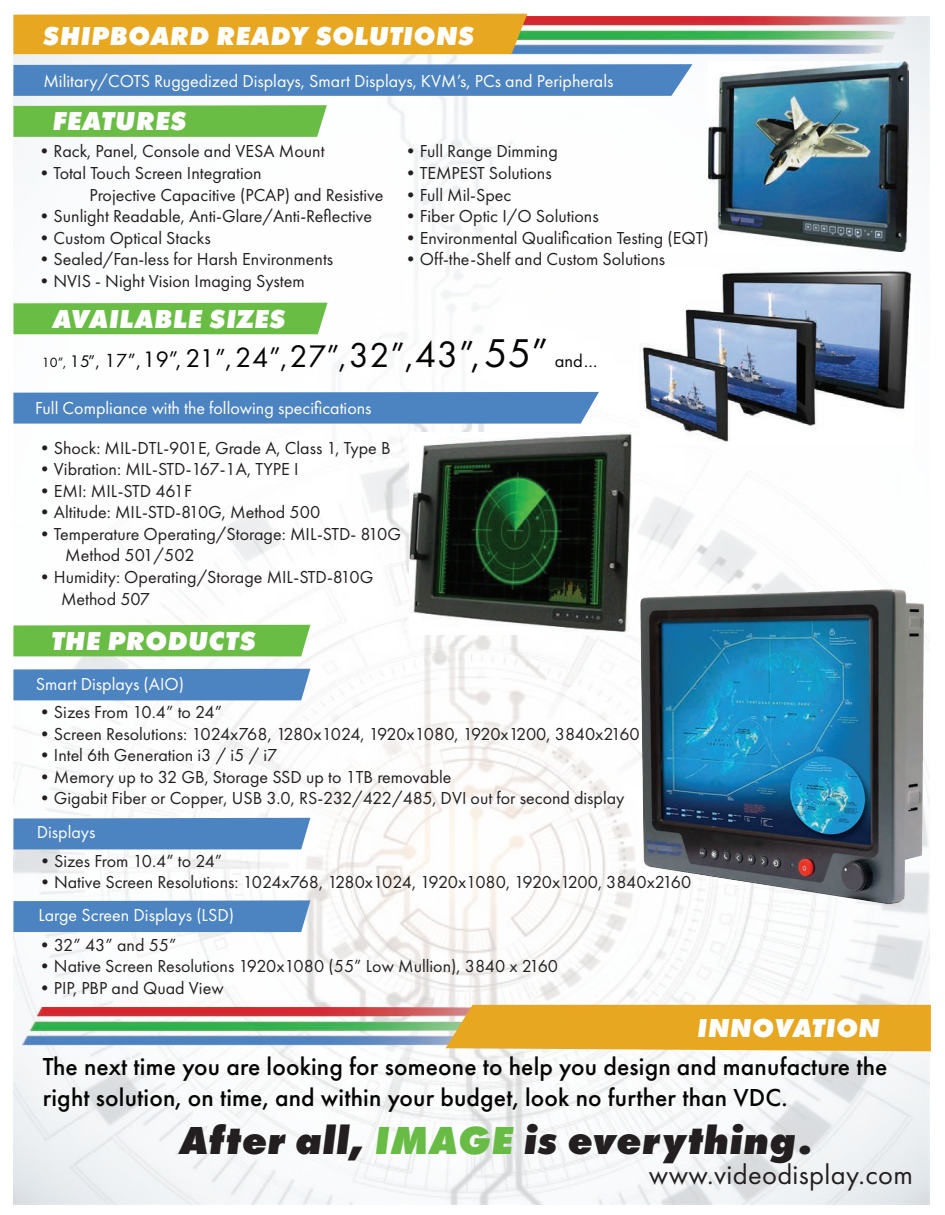
<style>
.page{position:relative;width:945px;height:1215px;background:#fff}
.page>*{position:absolute;margin:0;border:0;box-sizing:border-box;transform-origin:0 0}
.t1{font:italic 800 40.5px "Futura PT";letter-spacing:.015em;color:#231f20}
.t2{font:28.5px "Futura PT";letter-spacing:.015em;color:#231f20}
.t3{font:italic 800 27px "Futura PT";letter-spacing:.015em;color:#fff}
.t4{font:500 25.5px/30.6px "Futura PT";letter-spacing:.005em;color:#040503}
.t5{font:18.45px "Futura PT";color:#040503}
.t6{font:18px/21.6px "Futura PT";color:#231f20}
.t7{font:18px "Futura PT";color:#fff}
.t8{font:13.95px "Futura PT";color:#040503}
.s1{font-size:17.4px}
.s2{font-size:19.65px}
.s3{font-size:23.1px}
.s4{font-size:26.55px}
.s5{font-size:28.95px}
.s6{font-size:32.4px}
.s7{font-size:35.85px}
.s8{font-size:38.25px}
.s9{font-size:41.7px}
.s10{color:#68bc45}
</style>
<div class="page">
<img style="left:14px;top:17px;width:916px;height:1188px">
<img style="left:22px;top:1008px;width:424px;height:38px">
<div style="left:446px;top:1005px;width:485px;height:46px;background:#e7a721"></div>
<img style="left:527px;top:16px;width:381px;height:38px">
<div style="left:13px;top:900px;width:297px;height:32px;background:#4c83c1"></div>
<div style="left:13px;top:818px;width:297px;height:31px;background:#4c83c1"></div>
<div style="left:13px;top:669px;width:297px;height:31px;background:#4c83c1"></div>
<div style="left:13px;top:625px;width:297px;height:31px;background:#69bd45"></div>
<svg style="left:13px;top:392px;width:586px;height:32px;background:#5287c3"></svg>
<div style="left:13px;top:303px;width:315px;height:31px;background:#69bd45"></div>
<svg style="left:13px;top:105px;width:314px;height:32px;background:#6ebf4c"></svg>
<svg style="left:13px;top:64px;width:680px;height:32px;background:#5287c3"></svg>
<div style="left:14px;top:14px;width:513px;height:40px;background:#e7a721"></div>
<img style="left:586px;top:584px;width:344px;height:324px">
<img style="left:709px;top:62px;width:200px;height:189px">
<img style="left:640px;top:268px;width:274px;height:176px">
<img style="left:409px;top:433px;width:222px;height:202px">
<h3 class="t3" style="left:43px;top:19px;width:433px">SHIPBOARD READY SOLUTIONS</h3>
<p class="t7" style="left:43px;top:70px;width:572px">Military/COTS Ruggedized Displays, Smart Displays, KVM’s, PCs and Peripherals</p>
<h3 class="t3" style="left:52px;top:104px;width:136px">FEATURES</h3>
<p class="t6" style="left:36px;top:141px;width:291px">•Rack, Panel, Console and VESA Mount</p>
<p class="t6" style="left:90px;top:162px;width:295px;text-indent:-54px">•Total Touch Screen Integration<br>Projective Capacitive (PCAP) and Resistive</p>
<p class="t6" style="left:36px;top:205px;width:338px">•Sunlight Readable, Anti-Glare/Anti-Reflective</p>
<p class="t6" style="left:36px;top:227px;width:177px">•Custom Optical Stacks</p>
<p class="t6" style="left:36px;top:249px;width:299px">•Sealed/Fan-less for Harsh Environments</p>
<p class="t6" style="left:36px;top:270px;width:271px">•NVIS - Night Vision Imaging System</p>
<h3 class="t3" style="left:52px;top:301px;width:235px">AVAILABLE SIZES</h3>
<p class="t6" style="left:402px;top:141px;width:158px">•Full Range Dimming</p>
<p class="t6" style="left:402px;top:162px;width:151px">•TEMPEST Solutions</p>
<p class="t6" style="left:402px;top:184px;width:111px">•Full Mil-Spec</p>
<p class="t6" style="left:402px;top:205px;width:198px">•Fiber Optic I/O Solutions</p>
<p class="t6" style="left:402px;top:227px;width:309px">•Environmental Qualification Testing (EQT)</p>
<p class="t6" style="left:402px;top:249px;width:265px">•Off-the-Shelf and Custom Solutions</p>
<p class="t8" style="left:42px;top:354px;width:508px">10”, <span class="s1">15”,</span> <span class="s2">17”,</span><span class="s3">19”,</span> <span class="s4">21”,</span><span class="s5">24”,</span><span class="s6">27”,</span><span class="s7">32”,</span><span class="s8">43”,</span><span class="s9">55”</span></p>
<p class="t5" style="left:555px;top:350px;width:45px">and…</p>
<p class="t7" style="left:35px;top:397px;width:338px">Full Compliance with the following specifications</p>
<p class="t6" style="left:36px;top:437px;width:356px">•Shock: MIL-DTL-901E, Grade A, Class 1, Type B</p>
<p class="t6" style="left:36px;top:458px;width:264px">•Vibration: MIL-STD-167-1A, TYPE I</p>
<p class="t6" style="left:36px;top:480px;width:157px">•EMI: MIL-STD 461F</p>
<p class="t6" style="left:36px;top:501px;width:286px">•Altitude: MIL-STD-810G, Method 500</p>
<p class="t6" style="left:65px;top:523px;width:337px;text-indent:-29px">•Temperature Operating/Storage: MIL-STD- 810G<br>Method 501/502</p>
<p class="t6" style="left:61px;top:566px;width:314px;text-indent:-25px">•Humidity: Operating/Storage MIL-STD-810G<br>Method 507</p>
<h3 class="t3" style="left:51px;top:624px;width:206px">THE PRODUCTS</h3>
<p class="t7" style="left:36px;top:673px;width:150px">Smart Displays (AIO)</p>
<p class="t6" style="left:36px;top:701px;width:188px">•Sizes From 10.4” to 24”</p>
<p class="t6" style="left:36px;top:723px;width:605px">•Screen Resolutions: 1024x768, 1280x1024, 1920x1080, 1920x1200, 3840x2160</p>
<p class="t6" style="left:36px;top:744px;width:243px">•Intel 6th Generation i3 / i5 / i7</p>
<p class="t6" style="left:36px;top:766px;width:417px">•Memory up to 32 GB, Storage SSD up to 1TB removable</p>
<p class="t6" style="left:36px;top:788px;width:590px">•Gigabit Fiber or Copper, USB 3.0, RS-232/422/485, DVI out for second display</p>
<p class="t7" style="left:37px;top:821px;width:60px">Displays</p>
<p class="t6" style="left:36px;top:850px;width:188px">•Sizes From 10.4” to 24”</p>
<p class="t6" style="left:36px;top:871px;width:657px">•Native Screen Resolutions: 1024x768, 1280x1024, 1920x1080, 1920x1200, 3840x2160</p>
<p class="t7" style="left:38px;top:904px;width:197px">Large Screen Displays (LSD)</p>
<p class="t6" style="left:36px;top:934px;width:142px">•32” 43” and 55”</p>
<p class="t6" style="left:36px;top:955px;width:524px">•Native Screen Resolutions 1920x1080 (55” Low Mullion), 3840 x 2160</p>
<p class="t6" style="left:36px;top:977px;width:189px">•PIP, PBP and Quad View</p>
<h3 class="t3" style="left:697px;top:1010px;width:185px">INNOVATION</h3>
<h3 class="t4" style="left:43px;top:1051px;width:846px">The next time you are looking for someone to help you design and manufacture the right solution, on time, and within your budget, look no further than VDC.</h3>
<h1 class="t1" style="left:180px;top:1114px;width:635px">After all, <span class="s10">IMAGE</span> is everything.</h1>
<h2 class="t2" style="left:649px;top:1158px;width:266px">www.videodisplay.com</h2>
</div>
